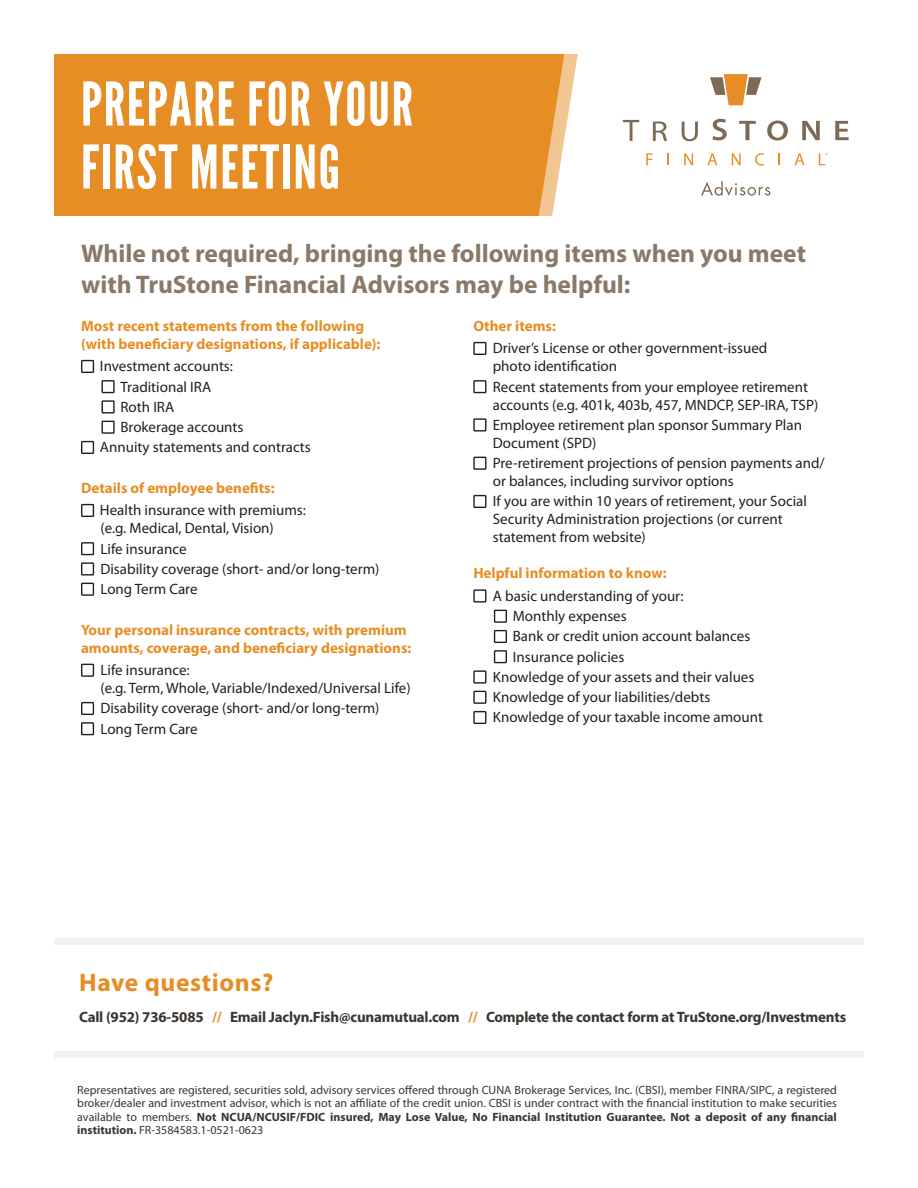
<style>
.page{position:relative;width:918px;height:1188px;background:#fff}
.page>*{position:absolute;margin:0;border:0;box-sizing:border-box;transform-origin:0 0}
.t1{font:60px/63px "League Gothic";letter-spacing:.025em;color:#fff}
.Paragraph_Style_1{font:700 25.5px/30.6px "Myriad Pro";color:#8b7968}
.Bullet_Points{font:700 25.5px "Myriad Pro";letter-spacing:.025em;color:#e68e25}
.t2{font:15px/18px "Myriad Pro";color:#231f20}
.t3{font:700 15px/18px "Myriad Pro";color:#e78e24}
.Orange_Subhead{font:15px "Myriad Variable Concept";letter-spacing:-.015em;color:#3c3530}
.t4{font:12px/13.5px "Myriad Pro";color:#3b342f;text-align:justify}
.s1{color:#e68e25}
.s2{font-weight:700}
</style>
<div class="page">
<svg style="left:564px;top:54px;width:14px;height:87px"></svg>
<div style="left:54px;top:54px;width:510px;height:162px;background:#e68e25"></div>
<div style="left:54px;top:1051px;width:810px;height:7px;background:#f4f2f1"></div>
<svg style="left:81px;top:360px;width:13px;height:13px"></svg>
<svg style="left:102px;top:380px;width:13px;height:13px"></svg>
<svg style="left:102px;top:400px;width:13px;height:13px"></svg>
<svg style="left:102px;top:421px;width:13px;height:13px"></svg>
<svg style="left:81px;top:441px;width:13px;height:13px"></svg>
<svg style="left:81px;top:504px;width:13px;height:13px"></svg>
<svg style="left:81px;top:542px;width:13px;height:13px"></svg>
<svg style="left:81px;top:562px;width:13px;height:14px"></svg>
<svg style="left:81px;top:583px;width:13px;height:13px"></svg>
<svg style="left:81px;top:664px;width:13px;height:13px"></svg>
<svg style="left:81px;top:702px;width:13px;height:13px"></svg>
<svg style="left:81px;top:722px;width:13px;height:13px"></svg>
<svg style="left:473px;top:342px;width:13px;height:13px"></svg>
<svg style="left:473px;top:380px;width:13px;height:13px"></svg>
<svg style="left:473px;top:418px;width:13px;height:14px"></svg>
<svg style="left:473px;top:457px;width:13px;height:13px"></svg>
<svg style="left:473px;top:495px;width:13px;height:13px"></svg>
<svg style="left:473px;top:589px;width:13px;height:14px"></svg>
<svg style="left:494px;top:610px;width:13px;height:13px"></svg>
<svg style="left:494px;top:630px;width:13px;height:13px"></svg>
<svg style="left:494px;top:650px;width:13px;height:13px"></svg>
<svg style="left:473px;top:670px;width:13px;height:14px"></svg>
<svg style="left:473px;top:691px;width:13px;height:13px"></svg>
<svg style="left:473px;top:711px;width:13px;height:13px"></svg>
<div style="left:54px;top:938px;width:810px;height:7px;background:#f4f2f1"></div>
<svg style="left:710px;top:74px;width:52px;height:31px"></svg>
<svg style="left:623px;top:120px;width:16px;height:21px"></svg>
<svg style="left:653px;top:121px;width:14px;height:20px"></svg>
<svg style="left:682px;top:122px;width:16px;height:19px"></svg>
<svg style="left:712px;top:119px;width:15px;height:21px"></svg>
<svg style="left:739px;top:121px;width:17px;height:19px"></svg>
<svg style="left:767px;top:121px;width:21px;height:19px"></svg>
<svg style="left:802px;top:121px;width:18px;height:19px"></svg>
<svg style="left:835px;top:121px;width:14px;height:19px"></svg>
<svg style="left:646px;top:153px;width:7px;height:12px"></svg>
<svg style="left:667px;top:153px;width:2px;height:12px"></svg>
<svg style="left:684px;top:153px;width:9px;height:12px"></svg>
<svg style="left:707px;top:153px;width:10px;height:12px"></svg>
<svg style="left:732px;top:153px;width:9px;height:12px"></svg>
<svg style="left:755px;top:153px;width:9px;height:13px"></svg>
<svg style="left:779px;top:153px;width:1px;height:12px"></svg>
<svg style="left:795px;top:153px;width:10px;height:12px"></svg>
<svg style="left:819px;top:153px;width:9px;height:12px"></svg>
<svg style="left:701px;top:181px;width:69px;height:15px"></svg>
<p class="t1" style="left:81px;top:73px;width:334px">PREPARE FOR YOUR<br>FIRST MEETING</p>
<p class="Paragraph_Style_1" style="left:81px;top:237px;width:727px">While not required, bringing the following items when you meet with TruStone Financial Advisors may be helpful:</p>
<p class="t3" style="left:81px;top:316px;width:301px">Most recent statements from the following (with beneficiary designations, if applicable):</p>
<p class="t2" style="left:100px;top:357px;width:135px">Investment accounts:</p>
<p class="t2" style="left:121px;top:377px;width:92px">Traditional IRA</p>
<p class="t2" style="left:121px;top:398px;width:55px">Roth IRA</p>
<p class="t2" style="left:121px;top:418px;width:124px">Brokerage accounts</p>
<p class="t2" style="left:100px;top:438px;width:212px">Annuity statements and contracts</p>
<p class="t3" style="left:81px;top:478px;width:195px">Details of employee benefits:</p>
<p class="t2" style="left:100px;top:501px;width:207px">Health insurance with premiums:</p>
<p class="t2" style="left:100px;top:519px;width:175px">(e.g. Medical, Dental, Vision)</p>
<p class="t2" style="left:100px;top:539px;width:88px">Life insurance</p>
<p class="t2" style="left:100px;top:560px;width:280px">Disability coverage (short- and/or long-term)</p>
<p class="t2" style="left:100px;top:580px;width:99px">Long Term Care</p>
<p class="t3" style="left:81px;top:620px;width:332px">Your personal insurance contracts, with premium amounts, coverage, and beneficiary designations:</p>
<p class="t2" style="left:100px;top:661px;width:91px">Life insurance:</p>
<p class="t2" style="left:100px;top:679px;width:312px">(e.g. Term, Whole, Variable/Indexed/Universal Life)</p>
<p class="t2" style="left:100px;top:699px;width:280px">Disability coverage (short- and/or long-term)</p>
<p class="t2" style="left:100px;top:719px;width:99px">Long Term Care</p>
<p class="t3" style="left:473px;top:316px;width:84px">Other items:</p>
<p class="t2" style="left:493px;top:339px;width:276px">Driver’s License or other government-issued photo identification</p>
<p class="t2" style="left:493px;top:377px;width:327px">Recent statements from your employee retirement accounts (e.g. 401k, 403b, 457, MNDCP, SEP-IRA, TSP)</p>
<p class="t2" style="left:493px;top:416px;width:311px">Employee retirement plan sponsor Summary Plan<br>Document (SPD)</p>
<p class="t2" style="left:493px;top:454px;width:333px">Pre-retirement projections of pension payments and/ or balances, including survivor options</p>
<p class="t2" style="left:493px;top:492px;width:316px">If you are within 10 years of retirement, your Social<br>Security Administration projections (or current statement from website)</p>
<p class="t3" style="left:473px;top:564px;width:195px">Helpful information to know:</p>
<p class="t2" style="left:493px;top:587px;width:192px">A basic understanding of your:</p>
<p class="t2" style="left:513px;top:607px;width:115px">Monthly expenses</p>
<p class="t2" style="left:513px;top:627px;width:239px">Bank or credit union account balances</p>
<p class="t2" style="left:513px;top:647px;width:113px">Insurance policies</p>
<p class="t2" style="left:493px;top:668px;width:263px">Knowledge of your assets and their values</p>
<p class="t2" style="left:493px;top:688px;width:219px">Knowledge of your liabilities/debts</p>
<p class="t2" style="left:493px;top:708px;width:272px">Knowledge of your taxable income amount</p>
<p class="Bullet_Points" style="left:79px;top:966px;width:196px">Have questions?</p>
<p class="Orange_Subhead" style="left:79px;top:1009px;width:769px">Call (952) 736-5085 <span class="s1">//</span> Email Jaclyn.Fish@cunamutual.com <span class="s1">//</span> Complete the contact form at TruStone.org/Investments</p>
<p class="t4" style="left:77px;top:1083px;width:761px">Representatives are registered, securities sold, advisory services offered through CUNA Brokerage Services, Inc. (CBSI), member FINRA/SIPC, a registered broker/dealer and investment advisor, which is not an affiliate of the credit union. CBSI is under contract with the financial institution to make securities available to members. <span class="s2">Not NCUA/NCUSIF/FDIC insured, May Lose Value, No Financial Institution Guarantee. Not a deposit of any financial institution.</span> FR-3584583.1-0521-0623</p>
</div>
